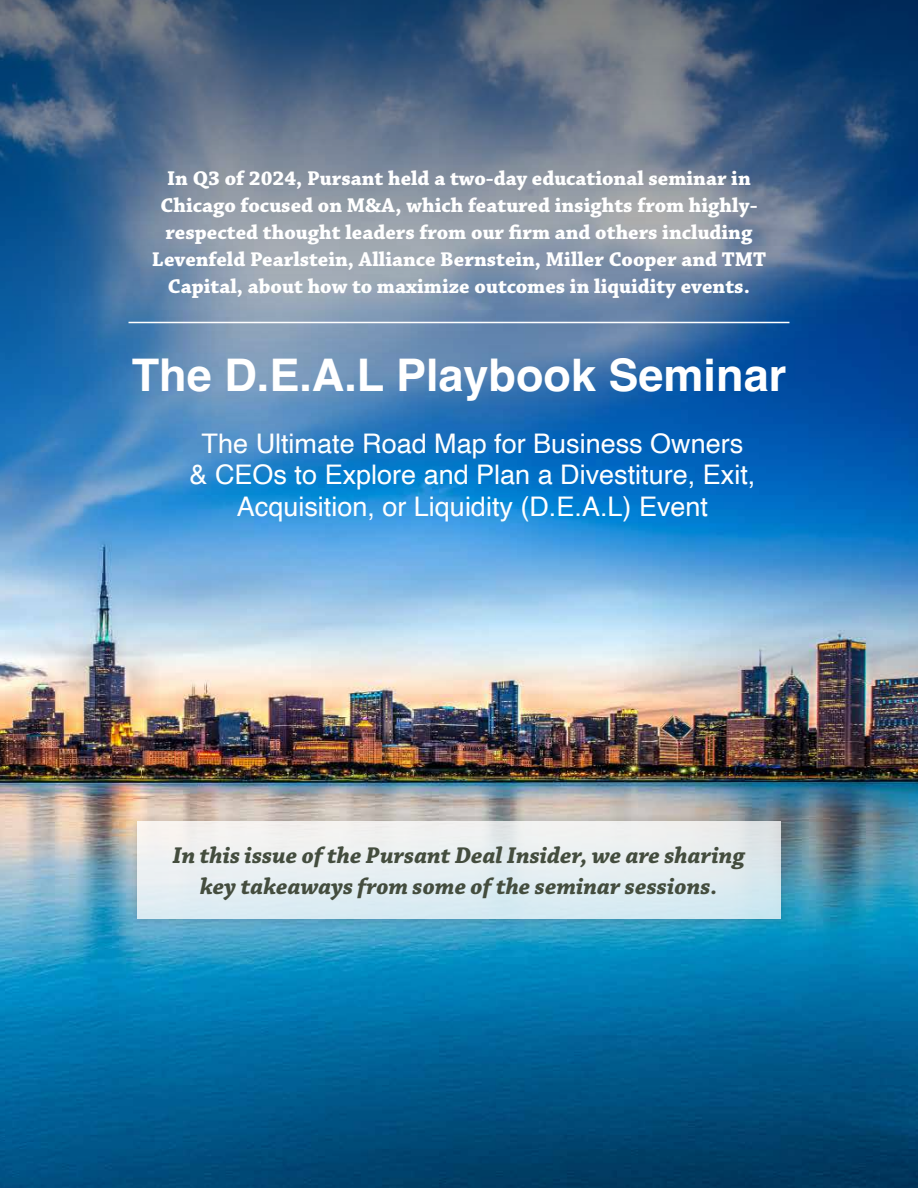
<style>
.page{position:relative;width:918px;height:1188px;background:#fff}
.page>*{position:absolute;margin:0;border:0;box-sizing:border-box;transform-origin:0 0}
.t1{font:700 45px "Helvetica";color:#fff}
.t2{font:27px/31.5px "Helvetica";color:#fff;text-align:center}
.t3{font:italic 700 24px/31.5px "Chaparral Pro";color:#444d3e;text-align:center}
.t4{font:700 21px/27px "Chaparral Pro";color:#fff;text-align:center}
</style>
<div class="page">
<img style="left:0;top:627px;width:918px;height:561px">
<img style="left:0;top:0;width:918px;height:627px">
<hr style="left:129px;top:322px;width:660px;height:1px;background:#fff">
<div style="left:127px;top:812px;width:663px;height:117px;background:#000;opacity:.25"></div>
<svg style="left:137px;top:822px;width:644px;height:97px;fill:#e6eef1"></svg>
<p class="t4" style="left:152px;top:165px;width:616px">In Q3 of 2024, Pursant held a two-day educational seminar in Chicago focused on M&amp;A, which featured insights from highly&shy;respected thought leaders from our firm and others including Levenfeld Pearlstein, Alliance Bernstein, Miller Cooper and TMT Capital, about how to maximize outcomes in liquidity events.</p>
<h1 class="t1" style="left:132px;top:348px;width:656px">The D.E.A.L Playbook Seminar</h1>
<p class="t2" style="left:190px;top:429px;width:567px">The Ultimate Road Map for Business Owners &amp; CEOs to Explore and Plan a Divestiture, Exit,<br>Acquisition, or Liquidity (D.E.A.L) Event</p>
<p class="t3" style="left:173px;top:840px;width:576px">In this issue of the Pursant Deal Insider, we are sharing key takeaways from some of the seminar sessions.</p>
</div>
